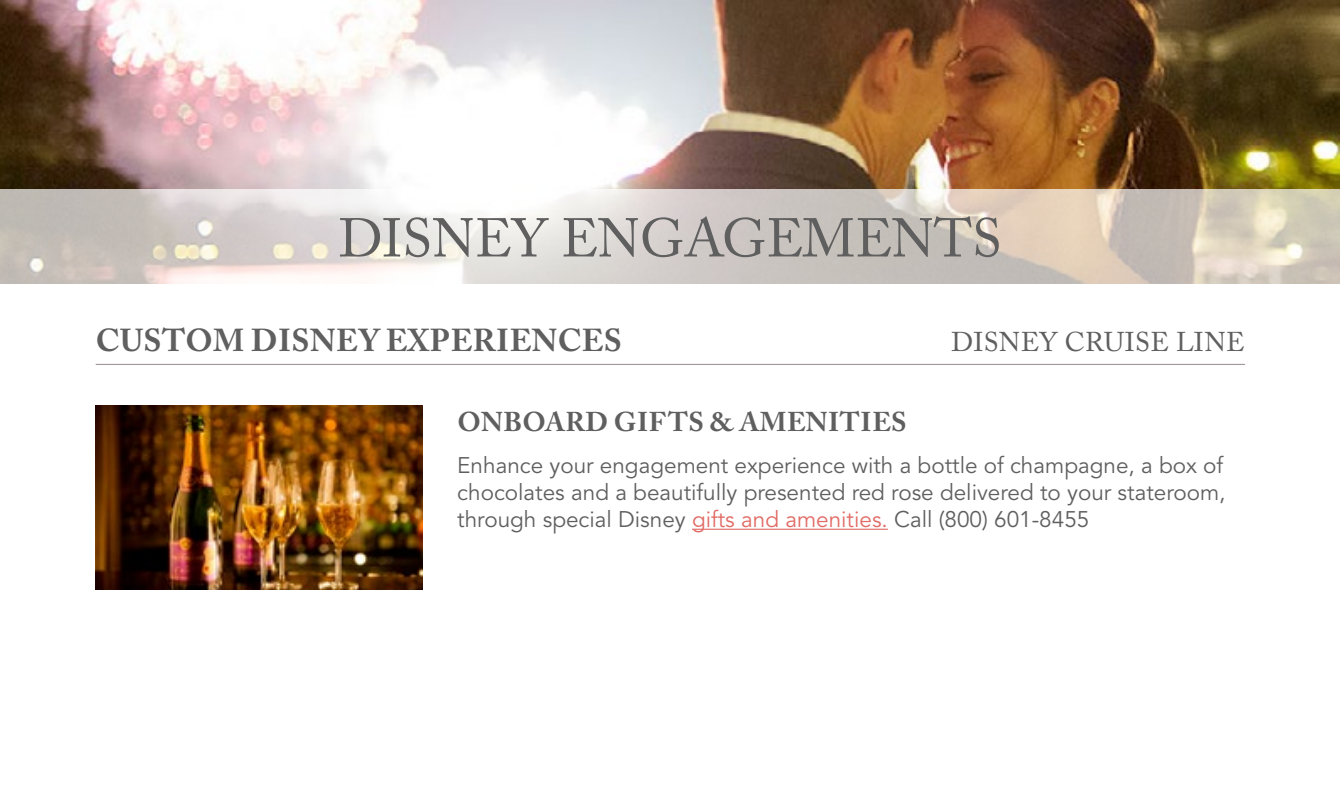
<style>
.page{position:relative;width:1340px;height:788px;background:#fff}
.page>*{position:absolute;margin:0;border:0;box-sizing:border-box;transform-origin:0 0}
.t1{font:54px "Adobe Caslon Pro";color:#5f5f5f}
.t2{font:700 31.5px "Adobe Caslon Pro";letter-spacing:.015em;color:#5f5f5f}
.t3{font:700 27px "Adobe Caslon Pro";letter-spacing:.015em;color:#5f5f5f}
.t4{font:27px "Adobe Caslon Pro";letter-spacing:.015em;color:#5f5f5f}
.t5{font:22.5px/27px "Avenir LT Std";color:#5f5f5f;text-align:justify}
.s1{color:#e16b65}
</style>
<div class="page">
<img style="left:0;top:0;width:1339px;height:189px">
<svg style="left:0;top:189px;width:1339px;height:95px;background:#d8d1ca"></svg>
<hr style="left:96px;top:364px;width:1148px;height:1px;background:#a09798">
<hr style="left:692px;top:528px;width:195px;height:1px;background:#e16b65">
<img style="left:96px;top:405px;width:327px;height:184px">
<h1 class="t1" style="left:338px;top:206px;width:664px">DISNEY ENGAGEMENTS</h1>
<h2 class="t2" style="left:96px;top:321px;width:527px">CUSTOM DISNEY EXPERIENCES</h2>
<p class="t4" style="left:951px;top:326px;width:295px">DISNEY CRUISE LINE</p>
<p class="t3" style="left:457px;top:406px;width:451px">ONBOARD GIFTS &amp; AMENITIES</p>
<p class="t5" style="left:457px;top:452px;width:769px">Enhance your engagement experience with a bottle of champagne, a box of chocolates and a beautifully presented red rose delivered to your stateroom, through special Disney <span class="s1">gifts and amenities.</span> Call (800) 601-8455</p>
</div>
